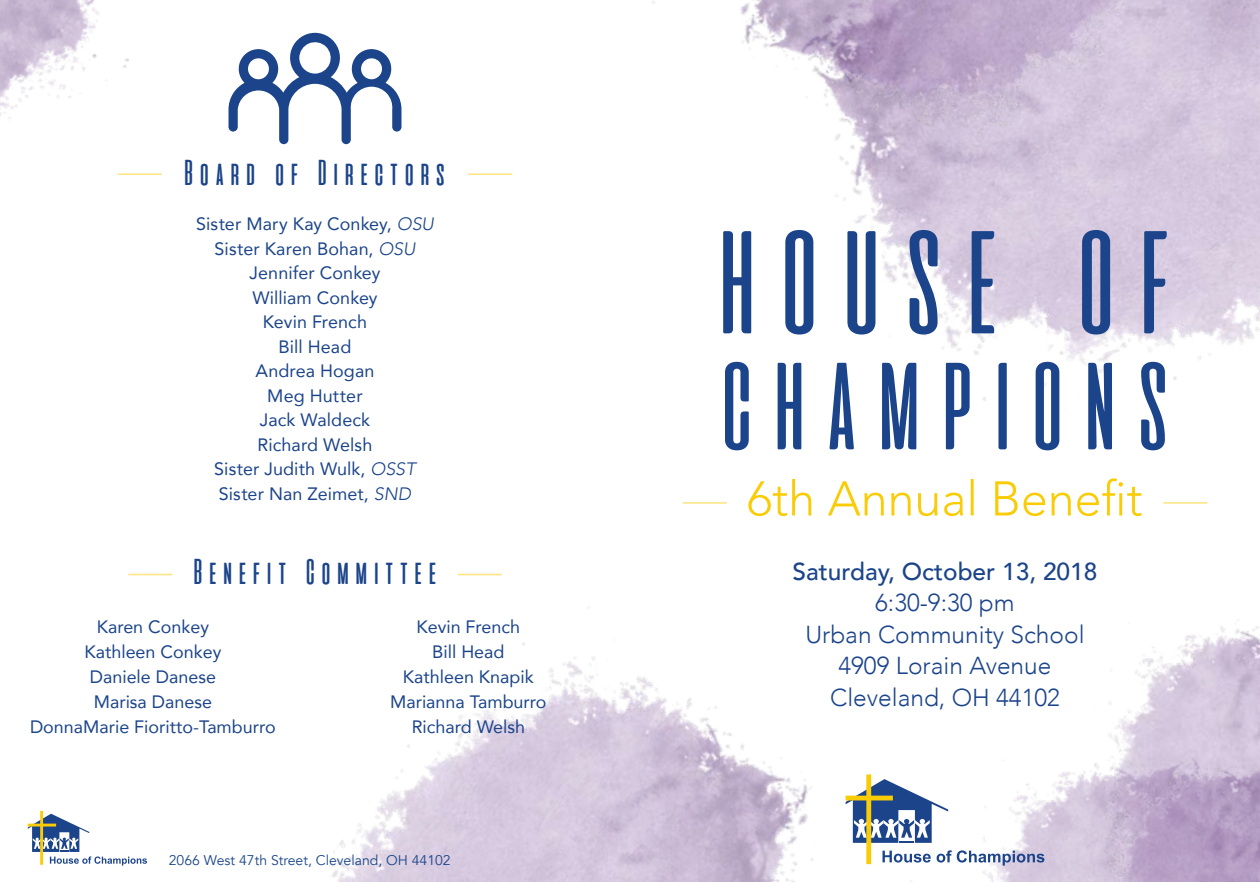
<style>
.page{position:relative;width:1260px;height:882px;background:#fff}
.page>*{position:absolute;margin:0;border:0;box-sizing:border-box;transform-origin:0 0}
.t1{font:35.88px "aliensandcows";letter-spacing:-.005em;color:#1b448b}
.t2{font:300 24.5px/31.5px "Avenir";color:#1b448b;text-align:center}
.t3{font:500 24.5px "Avenir";color:#1b448b}
.t4{font:17.85px/24.5px "Avenir";color:#1b448b;text-align:center}
.t5{font:14px "Avenir";color:#1b468a}
.s1{font-weight:300;font-style:italic}
</style>
<div class="page">
<img style="left:329px;top:573px;width:583px;height:309px">
<img style="left:872px;top:0;width:388px;height:451px">
<img style="left:982px;top:760px;width:95px;height:122px">
<img style="left:1077px;top:623px;width:183px;height:259px">
<img style="left:1083px;top:752px;width:177px;height:130px">
<img style="left:0;top:0;width:129px;height:119px">
<img style="left:652px;top:0;width:527px;height:226px">
<hr style="left:118px;top:173px;width:44px;height:2px;background:#facc06">
<hr style="left:468px;top:173px;width:44px;height:2px;background:#facc06">
<hr style="left:128px;top:574px;width:44px;height:1px;background:#facc06">
<hr style="left:458px;top:574px;width:44px;height:1px;background:#facc06">
<svg style="left:28px;top:811px;width:119px;height:55px"></svg>
<svg style="left:229px;top:33px;width:172px;height:111px"></svg>
<svg style="left:846px;top:774px;width:198px;height:92px"></svg>
<svg style="left:725px;top:362px;width:440px;height:88px"></svg>
<svg style="left:723px;top:230px;width:444px;height:105px"></svg>
<svg style="left:748px;top:478px;width:394px;height:38px"></svg>
<hr style="left:683px;top:502px;width:44px;height:2px;background:#facc06">
<hr style="left:1163px;top:502px;width:44px;height:2px;background:#facc06">
<h1 class="t1" style="left:181px;top:153px;width:269px">Board of Directors</h1>
<p class="t4" style="left:196px;top:211px;width:239px">Sister Mary Kay Conkey, <span class="s1">OSU<br></span>Sister Karen Bohan, <span class="s1">OSU<br></span>Jennifer Conkey<br>William Conkey<br>Kevin French<br>Bill Head<br>Andrea Hogan<br>Meg Hutter<br>Jack Waldeck<br>Richard Welsh<br>Sister Judith Wulk, <span class="s1">OSST<br></span>Sister Nan Zeimet, <span class="s1">SND</span></p>
<h1 class="t1" style="left:190px;top:553px;width:251px">Benefit Committee</h1>
<p class="t4" style="left:30px;top:614px;width:247px;line-height:25px">Karen Conkey<br>Kathleen Conkey<br>Daniele Danese<br>Marisa Danese<br>DonnaMarie Fioritto-Tamburro</p>
<p class="t4" style="left:390px;top:614px;width:158px;line-height:25px">Kevin French<br>Bill Head<br>Kathleen Knapik<br>Marianna Tamburro<br>Richard Welsh</p>
<p class="t5" style="left:169px;top:852px;width:283px">2066 West 47th Street, Cleveland, OH 44102</p>
<h2 class="t3" style="left:792px;top:550px;width:307px">Saturday, October 13, 2018</h2>
<h2 class="t2" style="left:805px;top:587px;width:281px">6:30-9:30 pm<br>Urban Community School<br>4909 Lorain Avenue<br>Cleveland, OH 44102</h2>
</div>
